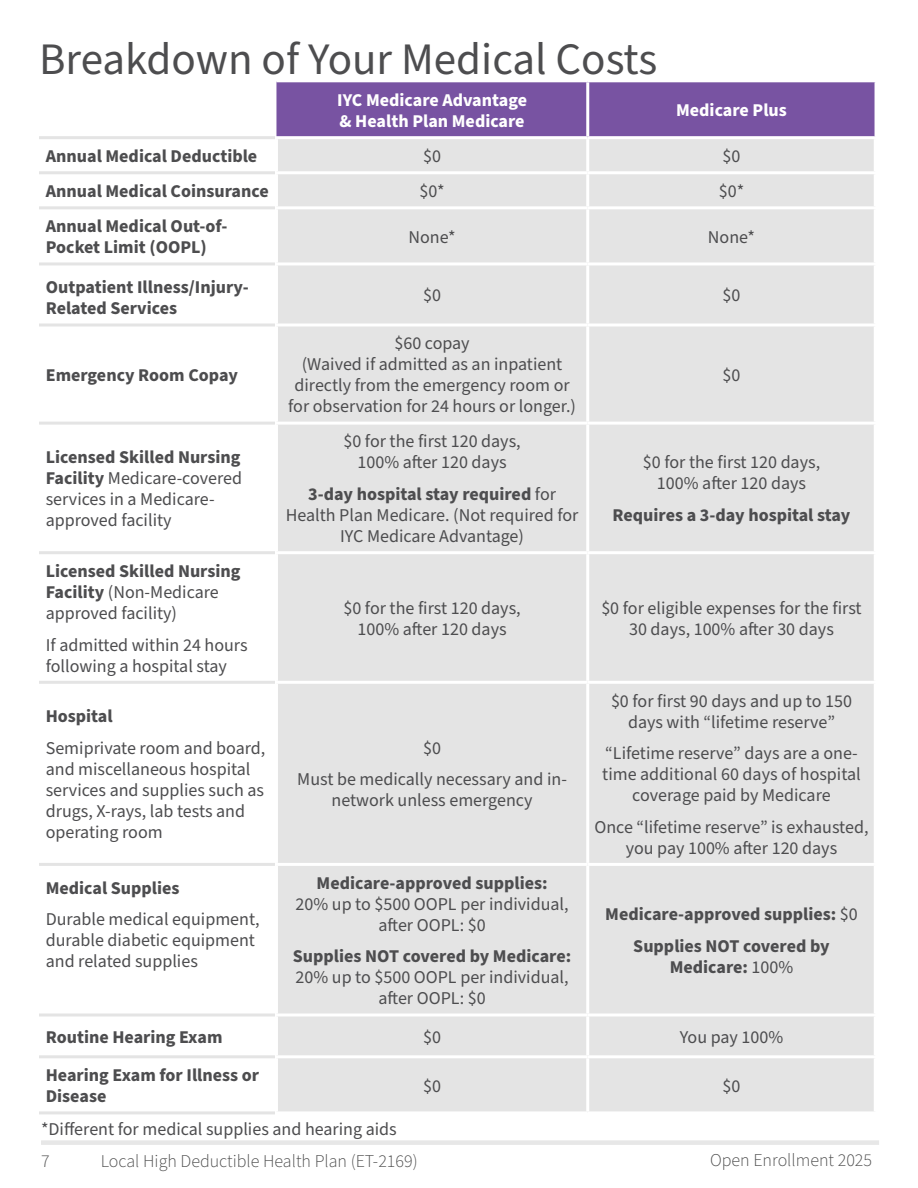
<style>
.page{position:relative;width:918px;height:1188px;background:#fff}
.page>*{position:absolute;margin:0;border:0;box-sizing:border-box;transform-origin:0 0}
.t1{font:45px "Source Sans Pro";color:#4d4d4f}
.Table_Text{font:18px/21px "Source Sans Pro";color:#4d4d4f;text-align:center}
.Left_Column_Text{font:18px/21px "Source Sans Pro";color:#4d4d4f}
.Left_Column_Text-2{font:700 18px/21px "Source Sans Pro";color:#4d4d4f}
.Table_Text-2{font:700 18px/21px "Source Sans Pro";color:#4d4d4f;text-align:center}
.t2{font:300 18px "Source Sans Pro";color:#4b4b4b}
.Top_Row_-_White_Text{font:700 18px/21px "Source Sans Pro";color:#fff}
.s1{font-weight:700}
.s2{font-weight:400}
</style>
<div class="page">
<div style="left:41px;top:1140px;width:838px;height:5px;background:#e7e7e7"></div>
<div style="left:276px;top:82px;width:599px;height:54px;background:#7853a2"></div>
<div style="left:278px;top:139px;width:596px;height:972px;background:#e4e4e4"></div>
<hr style="left:586px;top:139px;width:3px;height:32px;background:#fff">
<hr style="left:275px;top:171px;width:313px;height:3px;background:#fff">
<hr style="left:588px;top:171px;width:289px;height:3px;background:#fff">
<hr style="left:586px;top:174px;width:3px;height:32px;background:#fff">
<hr style="left:275px;top:206px;width:313px;height:3px;background:#fff">
<hr style="left:588px;top:206px;width:289px;height:3px;background:#fff">
<hr style="left:586px;top:209px;width:3px;height:53px;background:#fff">
<hr style="left:275px;top:262px;width:313px;height:3px;background:#fff">
<hr style="left:588px;top:262px;width:289px;height:3px;background:#fff">
<hr style="left:586px;top:265px;width:3px;height:59px;background:#fff">
<hr style="left:275px;top:324px;width:313px;height:3px;background:#fff">
<hr style="left:588px;top:324px;width:289px;height:3px;background:#fff">
<hr style="left:586px;top:327px;width:3px;height:95px;background:#fff">
<hr style="left:275px;top:422px;width:313px;height:3px;background:#fff">
<hr style="left:588px;top:422px;width:289px;height:3px;background:#fff">
<hr style="left:586px;top:425px;width:3px;height:126px;background:#fff">
<hr style="left:275px;top:551px;width:313px;height:3px;background:#fff">
<hr style="left:588px;top:551px;width:289px;height:3px;background:#fff">
<hr style="left:586px;top:554px;width:3px;height:127px;background:#fff">
<hr style="left:275px;top:681px;width:313px;height:3px;background:#fff">
<hr style="left:588px;top:681px;width:289px;height:3px;background:#fff">
<hr style="left:586px;top:684px;width:3px;height:179px;background:#fff">
<hr style="left:275px;top:863px;width:313px;height:3px;background:#fff">
<hr style="left:588px;top:863px;width:289px;height:3px;background:#fff">
<hr style="left:586px;top:866px;width:3px;height:148px;background:#fff">
<hr style="left:275px;top:1014px;width:313px;height:3px;background:#fff">
<hr style="left:588px;top:1014px;width:289px;height:3px;background:#fff">
<hr style="left:586px;top:1017px;width:3px;height:38px;background:#fff">
<hr style="left:275px;top:1055px;width:313px;height:3px;background:#fff">
<hr style="left:588px;top:1055px;width:289px;height:3px;background:#fff">
<hr style="left:586px;top:1058px;width:3px;height:53px;background:#fff">
<hr style="left:39px;top:136px;width:236px;height:3px;background:#e4e4e4">
<hr style="left:39px;top:171px;width:236px;height:3px;background:#e4e4e4">
<hr style="left:39px;top:206px;width:236px;height:3px;background:#e4e4e4">
<hr style="left:39px;top:262px;width:236px;height:3px;background:#e4e4e4">
<hr style="left:39px;top:324px;width:236px;height:3px;background:#e4e4e4">
<hr style="left:39px;top:422px;width:236px;height:3px;background:#e4e4e4">
<hr style="left:39px;top:551px;width:236px;height:3px;background:#e4e4e4">
<hr style="left:39px;top:681px;width:236px;height:3px;background:#e4e4e4">
<hr style="left:39px;top:863px;width:236px;height:3px;background:#e4e4e4">
<hr style="left:39px;top:1014px;width:236px;height:3px;background:#e4e4e4">
<hr style="left:39px;top:1055px;width:236px;height:3px;background:#e4e4e4">
<hr style="left:39px;top:1111px;width:236px;height:3px;background:#e4e4e4">
<hr style="left:586px;top:82px;width:3px;height:54px;background:#fff">
<h2 class="t1" style="left:39px;top:29px;width:620px">Breakdown of Your Medical Costs</h2>
<h3 class="Top_Row_-_White_Text" style="left:337px;top:90px;width:191px">IYC Medicare Advantage &amp; Health Plan Medicare</h3>
<h3 class="Top_Row_-_White_Text" style="left:676px;top:100px;width:112px">Medicare Plus</h3>
<h3 class="Left_Column_Text-2" style="left:46px;top:146px;width:213px">Annual Medical Deductible</h3>
<p class="Table_Text" style="left:423px;top:146px;width:19px">$0</p>
<p class="Table_Text" style="left:723px;top:146px;width:19px">$0</p>
<h3 class="Left_Column_Text-2" style="left:46px;top:181px;width:225px">Annual Medical Coinsurance</h3>
<p class="Table_Text" style="left:419px;top:181px;width:27px">$0*</p>
<p class="Table_Text" style="left:719px;top:181px;width:27px">$0*</p>
<h3 class="Left_Column_Text-2" style="left:46px;top:216px;width:183px">Annual Medical Out-of-<br>Pocket Limit (OOPL)</h3>
<p class="Table_Text" style="left:409px;top:227px;width:49px">None*</p>
<p class="Table_Text" style="left:708px;top:227px;width:49px">None*</p>
<h3 class="Left_Column_Text-2" style="left:46px;top:277px;width:205px">Outpatient Illness/Injury-<br>Related Services</h3>
<p class="Table_Text" style="left:423px;top:285px;width:19px">$0</p>
<p class="Table_Text" style="left:723px;top:285px;width:19px">$0</p>
<h3 class="Left_Column_Text-2" style="left:46px;top:365px;width:194px">Emergency Room Copay</h3>
<h3 class="Left_Column_Text" style="left:46px;top:447px;width:198px"><span class="s1">Licensed Skilled Nursing<br>Facility</span> Medicare-covered services in a Medicare&shy;approved facility</h3>
<h3 class="Left_Column_Text-2" style="left:46px;top:561px;width:196px">Licensed Skilled Nursing<br>Facility <span class="s2">(Non-Medicare approved facility)</span></h3>
<h3 class="Left_Column_Text" style="left:46px;top:635px;width:203px">If admitted within 24 hours following a hospital stay</h3>
<p class="Table_Text" style="left:288px;top:333px;width:289px">$60 copay<br>(Waived if admitted as an inpatient directly from the emergency room or for observation for 24 hours or longer.)</p>
<p class="Table_Text" style="left:343px;top:432px;width:179px">$0 for the first 120 days,<br>100% after 120 days</p>
<p class="Table_Text" style="left:286px;top:484px;width:294px"><span class="s1">3-day hospital stay required</span> for<br>Health Plan Medicare. (Not required for<br>IYC Medicare Advantage)</p>
<p class="Table_Text" style="left:723px;top:365px;width:19px">$0</p>
<p class="Table_Text" style="left:643px;top:453px;width:179px">$0 for the first 120 days,<br>100% after 120 days</p>
<p class="Table_Text-2" style="left:613px;top:505px;width:239px">Requires a 3-day hospital stay</p>
<p class="Table_Text" style="left:343px;top:598px;width:179px">$0 for the first 120 days,<br>100% after 120 days</p>
<p class="Table_Text" style="left:601px;top:598px;width:262px">$0 for eligible expenses for the first<br>30 days, 100% after 30 days</p>
<h3 class="Left_Column_Text-2" style="left:46px;top:706px;width:68px">Hospital</h3>
<h3 class="Left_Column_Text" style="left:46px;top:738px;width:221px">Semiprivate room and board, and miscellaneous hospital services and supplies such as drugs, X-rays, lab tests and operating room</h3>
<p class="Table_Text" style="left:423px;top:738px;width:19px">$0</p>
<p class="Table_Text" style="left:297px;top:769px;width:271px">Must be medically necessary and in&shy;network unless emergency</p>
<h3 class="Left_Column_Text-2" style="left:46px;top:878px;width:135px">Medical Supplies</h3>
<h3 class="Left_Column_Text" style="left:46px;top:910px;width:215px">Durable medical equipment, durable diabetic equipment and related supplies</h3>
<p class="Table_Text" style="left:296px;top:873px;width:275px"><span class="s1">Medicare-approved supplies:<br></span>20% up to $500 OOPL per individual, after OOPL: $0</p>
<p class="Table_Text" style="left:293px;top:946px;width:280px"><span class="s1">Supplies NOT covered by Medicare:<br></span>20% up to $500 OOPL per individual, after OOPL: $0</p>
<p class="Table_Text" style="left:611px;top:691px;width:243px">$0 for first 90 days and up to 150 days with “lifetime reserve”</p>
<p class="Table_Text" style="left:602px;top:743px;width:260px">“Lifetime reserve” days are a one&shy;time additional 60 days of hospital coverage paid by Medicare</p>
<p class="Table_Text" style="left:595px;top:817px;width:276px">Once “lifetime reserve” is exhausted, you pay 100% after 120 days</p>
<p class="Table_Text-2" style="left:605px;top:904px;width:254px">Medicare-approved supplies: <span class="s2">$0</span></p>
<p class="Table_Text-2" style="left:633px;top:936px;width:198px">Supplies NOT covered by<br>Medicare: <span class="s2">100%</span></p>
<h3 class="Left_Column_Text-2" style="left:46px;top:1027px;width:178px">Routine Hearing Exam</h3>
<p class="Table_Text" style="left:423px;top:1027px;width:19px">$0</p>
<p class="Table_Text" style="left:680px;top:1027px;width:105px">You pay 100%</p>
<h3 class="Left_Column_Text-2" style="left:46px;top:1065px;width:215px">Hearing Exam for Illness or<br>Disease</h3>
<p class="Table_Text" style="left:423px;top:1076px;width:19px">$0</p>
<p class="Table_Text" style="left:723px;top:1076px;width:19px">$0</p>
<p class="Table_Text" style="left:41px;top:1119px;width:357px">*Different for medical supplies and hearing aids</p>
<p class="t2" style="left:41px;top:1149px;width:10px">7</p>
<p class="t2" style="left:101px;top:1149px;width:318px">Local High Deductible Health Plan (ET-2169)</p>
<p class="t2" style="left:710px;top:1148px;width:164px">Open Enrollment 2025</p>
</div>
